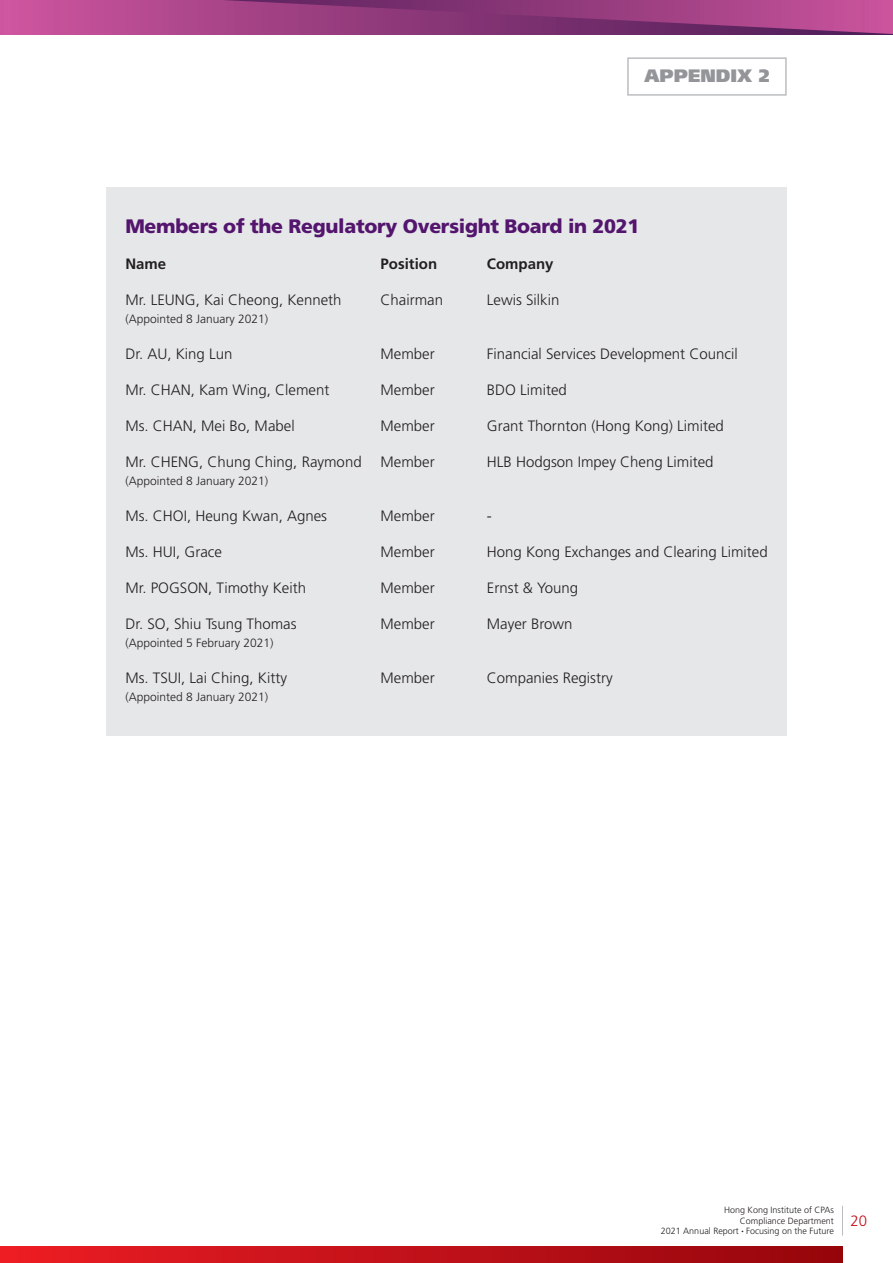
<style>
.page{position:relative;width:893px;height:1263px;background:#fff}
.page>*{position:absolute;margin:0;border:0;box-sizing:border-box;transform-origin:0 0}
.t1{font:900 19.5px "Frutiger";letter-spacing:-.015em;color:#53156d}
.t2{font:900 18px "Frutiger";color:#939598}
.t3{font:300 15px "Frutiger";color:#231f20}
.t4{font:700 15px "Frutiger";color:#231f20}
.t5{font:300 15px "Frutiger";color:#be1119}
.t6{font:300 12px "Frutiger";color:#231f20}
.t7{font:300 9px/10.5px "Frutiger";color:#231f20;text-align:right}
</style>
<div class="page">
<div style="left:0;top:0;width:893px;height:34px;background:#ab468a"></div>
<svg style="left:225px;top:0;width:668px;height:34px"></svg>
<svg style="left:0;top:0;width:193px;height:35px"></svg>
<div style="left:0;top:1246px;width:842px;height:17px;background:linear-gradient(to right,#ec1d25,#94050c)"></div>
<svg style="left:842px;top:1206px;width:1px;height:29px"></svg>
<div style="left:627px;top:57px;width:160px;height:39px;border:2px solid #bcbdc0"></div>
<div style="left:106px;top:187px;width:681px;height:549px;background:#e6e7e9"></div>
<p class="t2" style="left:644px;top:65px;width:126px">APPENDIX 2</p>
<h1 class="t1" style="left:125px;top:214px;width:516px">Members of the Regulatory Oversight Board in 2021</h1>
<p class="t4" style="left:125px;top:255px;width:42px">Name</p>
<p class="t4" style="left:381px;top:255px;width:58px">Position</p>
<p class="t4" style="left:487px;top:255px;width:68px">Company</p>
<p class="t3" style="left:125px;top:291px;width:218px">Mr. LEUNG, Kai Cheong, Kenneth</p>
<p class="t3" style="left:381px;top:291px;width:64px">Chairman</p>
<p class="t3" style="left:487px;top:291px;width:74px">Lewis Silkin</p>
<p class="t6" style="left:125px;top:312px;width:144px">(Appointed 8 January 2021)</p>
<p class="t3" style="left:125px;top:345px;width:108px">Dr. AU, King Lun</p>
<p class="t3" style="left:381px;top:345px;width:56px">Member</p>
<p class="t3" style="left:487px;top:345px;width:252px">Financial Services Development Council</p>
<p class="t3" style="left:125px;top:381px;width:206px">Mr. CHAN, Kam Wing, Clement</p>
<p class="t3" style="left:381px;top:381px;width:56px">Member</p>
<p class="t3" style="left:487px;top:381px;width:81px">BDO Limited</p>
<p class="t3" style="left:125px;top:417px;width:171px">Ms. CHAN, Mei Bo, Mabel</p>
<p class="t3" style="left:381px;top:417px;width:56px">Member</p>
<p class="t3" style="left:487px;top:417px;width:238px">Grant Thornton (Hong Kong) Limited</p>
<p class="t3" style="left:125px;top:453px;width:238px">Mr. CHENG, Chung Ching, Raymond</p>
<p class="t3" style="left:381px;top:453px;width:56px">Member</p>
<p class="t3" style="left:487px;top:453px;width:228px">HLB Hodgson Impey Cheng Limited</p>
<p class="t6" style="left:125px;top:474px;width:144px">(Appointed 8 January 2021)</p>
<p class="t3" style="left:125px;top:507px;width:203px">Ms. CHOI, Heung Kwan, Agnes</p>
<p class="t3" style="left:381px;top:507px;width:56px">Member</p>
<p class="t3" style="left:487px;top:507px;width:6px">-</p>
<p class="t3" style="left:125px;top:543px;width:98px">Ms. HUI, Grace</p>
<p class="t3" style="left:381px;top:543px;width:56px">Member</p>
<p class="t3" style="left:487px;top:543px;width:282px">Hong Kong Exchanges and Clearing Limited</p>
<p class="t3" style="left:125px;top:579px;width:182px">Mr. POGSON, Timothy Keith</p>
<p class="t3" style="left:381px;top:579px;width:56px">Member</p>
<p class="t3" style="left:487px;top:579px;width:93px">Ernst &amp; Young</p>
<p class="t3" style="left:125px;top:615px;width:173px">Dr. SO, Shiu Tsung Thomas</p>
<p class="t3" style="left:381px;top:615px;width:56px">Member</p>
<p class="t3" style="left:487px;top:615px;width:87px">Mayer Brown</p>
<p class="t6" style="left:125px;top:636px;width:150px">(Appointed 5 February 2021)</p>
<p class="t3" style="left:125px;top:669px;width:163px">Ms. TSUI, Lai Ching, Kitty</p>
<p class="t3" style="left:381px;top:669px;width:56px">Member</p>
<p class="t3" style="left:487px;top:669px;width:127px">Companies Registry</p>
<p class="t6" style="left:125px;top:690px;width:144px">(Appointed 8 January 2021)</p>
<p class="t7" style="left:661px;top:1205px;width:175px">Hong Kong Institute of CPAs<br>Compliance Department<br>2021 Annual Report <sup>•</sup> Focusing on the Future</p>
<p class="t5" style="left:850px;top:1212px;width:18px">20</p>
</div>
